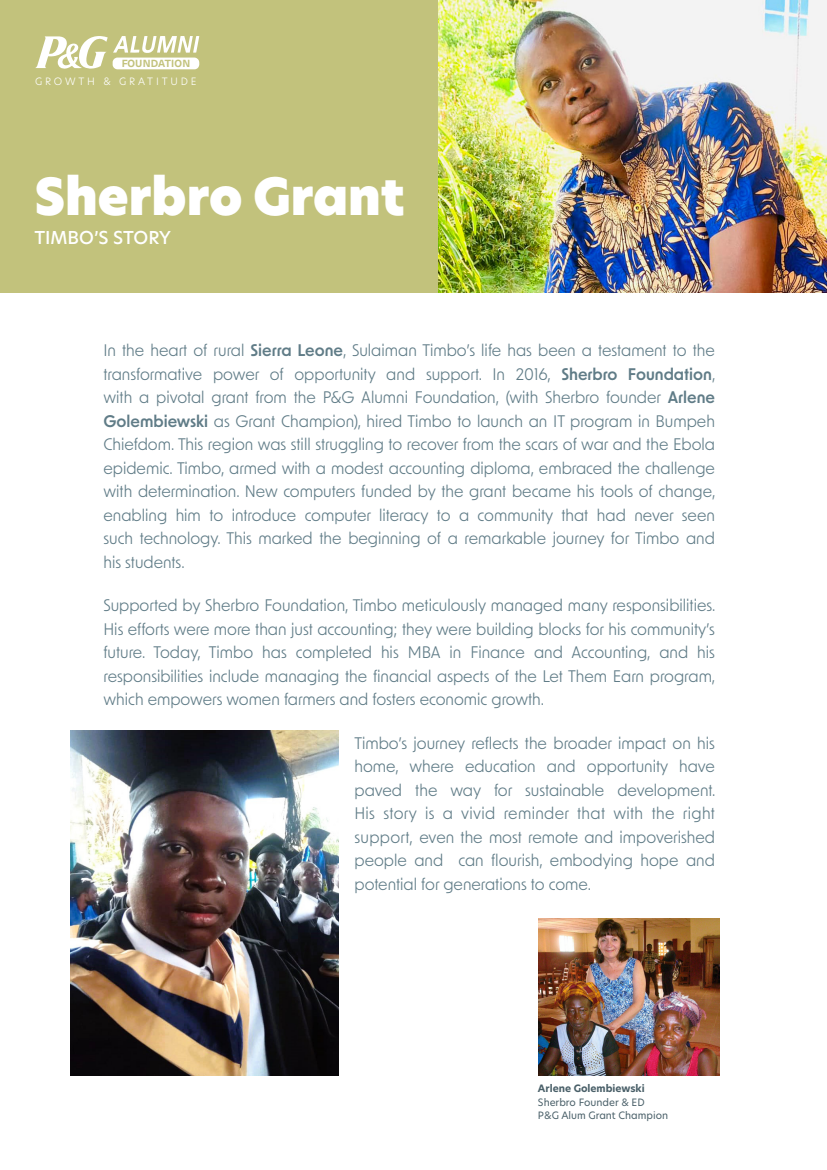
<style>
.page{position:relative;width:827px;height:1170px;background:#fff}
.page>*{position:absolute;margin:0;border:0;box-sizing:border-box;transform-origin:0 0}
.t1{font:50px "New Hero Super";color:#fff}
.t2{font:500 17.5px "New Hero";color:#fff}
.t3{font:16px/23.5px "New Order";color:#607c87;text-align:justify}
.t4{font:10px/13.5px "New Hero";color:#4a6069}
.t5{font:700 10px "New Hero";color:#4a6069}
.t6{font:300 10px "New Hero";letter-spacing:.28em;color:#fff}
.s1{font-weight:600}
</style>
<div class="page">
<div style="left:0;top:0;width:827px;height:292px;background:#c2c27c"></div>
<img style="left:439px;top:0;width:388px;height:292px">
<img style="left:70px;top:731px;width:268px;height:344px">
<img style="left:538px;top:918px;width:182px;height:157px">
<svg style="left:35px;top:36px;width:164px;height:33px"></svg>
<p class="t6" style="left:35px;top:74px;width:163px">GROWTH &amp; GRATITUDE</p>
<h1 class="t1" style="left:34px;top:163px;width:372px">Sherbro Grant</h1>
<p class="t2" style="left:34px;top:226px;width:138px">TIMBO’S STORY</p>
<p class="t3" style="left:104px;top:338px;width:614px">In the heart of rural <span class="s1">Sierra Leone</span>, Sulaiman Timbo’s life has been a testament to the transformative power of opportunity and support. In 2016, <span class="s1">Sherbro Foundation</span>, with a pivotal grant from the P&amp;G Alumni Foundation, (with Sherbro founder <span class="s1">Arlene Golembiewski</span> as Grant Champion), hired Timbo to launch an IT program in Bumpeh Chiefdom. This region was still struggling to recover from the scars of war and the Ebola epidemic. Timbo, armed with a modest accounting diploma, embraced the challenge with determination. New computers funded by the grant became his tools of change, enabling him to introduce computer literacy to a community that had never seen such technology. This marked the beginning of a remarkable journey for Timbo and his students.</p>
<p class="t3" style="left:104px;top:593px;width:613px">Supported by Sherbro Foundation, Timbo meticulously managed many responsibilities.<br>His efforts were more than just accounting; they were building blocks for his community’s future. Today, Timbo has completed his MBA in Finance and Accounting, and his responsibilities include managing the financial aspects of the Let Them Earn program, which empowers women farmers and fosters economic growth.</p>
<p class="t3" style="left:355px;top:731px;width:362px">Timbo’s journey reflects the broader impact on his home, where education and opportunity have paved the way for sustainable development.<br>His story is a vivid reminder that with the right support, even the most remote and impoverished people and can flourish, embodying hope and potential for generations to come.</p>
<p class="t5" style="left:538px;top:1082px;width:108px">Arlene Golembiewski</p>
<p class="t4" style="left:538px;top:1095px;width:132px">Sherbro Founder &amp; ED<br>P&amp;G Alum Grant Champion</p>
</div>
